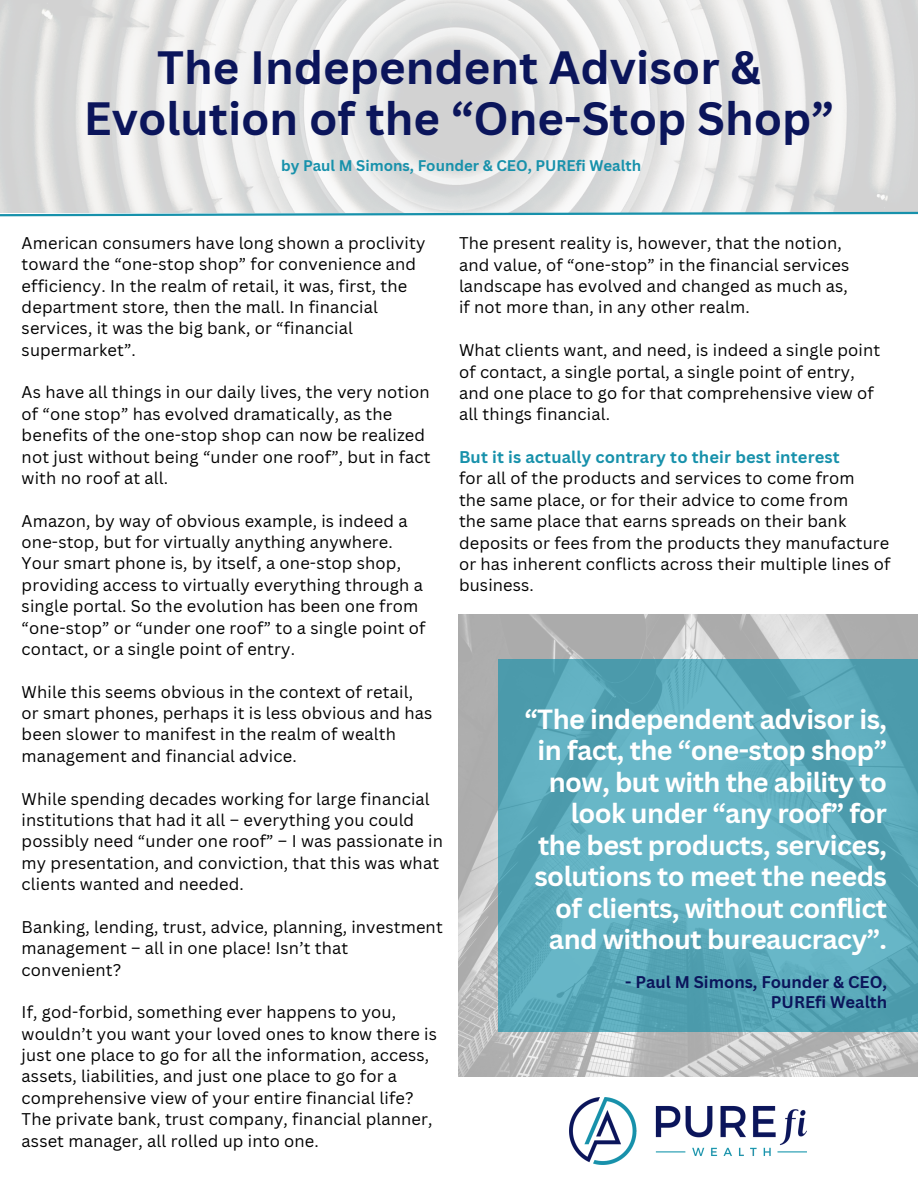
<style>
.page{position:relative;width:918px;height:1188px;background:#fff}
.page>*{position:absolute;margin:0;border:0;box-sizing:border-box;transform-origin:0 0}
.t1{font:700 45.45px/50.7px "Canva Sans";color:#0b155b;text-align:center}
.t2{font:700 27px/31.5px "Canva Sans";letter-spacing:-.02em;color:#fff;text-align:right}
.t3{font:16.5px/21.3px "Canva Sans";letter-spacing:.01em;color:#000}
.t4{font:700 16.5px "Canva Sans";letter-spacing:.01em;color:#1791ab}
.t5{font:700 16.5px/19.2px "Canva Sans";color:#0b155b;text-align:right}
.t6{font:700 15px "Canva Sans";color:#1791ab}
</style>
<div class="page">
<img style="left:0;top:0;width:918px;height:211px">
<svg style="left:0;top:211px;width:918px;height:6px"></svg>
<img style="left:459px;top:614px;width:459px;height:462px">
<svg style="left:498px;top:659px;width:420px;height:372px;background:#5cabbc"></svg>
<img style="left:570px;top:1097px;width:237px;height:68px">
<h3 class="t1" style="left:84px;top:41px;width:752px">The Independent Advisor &amp;<br>Evolution of the “One-Stop Shop”</h3>
<p class="t6" style="left:281px;top:154px;width:362px">by Paul M Simons, Founder &amp; CEO, PUREfi Wealth</p>
<p class="t3" style="left:22px;top:232px;width:405px">American consumers have long shown a proclivity toward the “one-stop shop” for convenience and efficiency. In the realm of retail, it was, first, the department store, then the mall. In financial services, it was the big bank, or “financial supermarket”.</p>
<p class="t3" style="left:22px;top:381px;width:411px">As have all things in our daily lives, the very notion of “one stop” has evolved dramatically, as the benefits of the one-stop shop can now be realized not just without being “under one roof”, but in fact with no roof at all.</p>
<p class="t3" style="left:22px;top:510px;width:387px">Amazon, by way of obvious example, is indeed a one-stop, but for virtually anything anywhere.</p>
<p class="t3" style="left:22px;top:552px;width:405px">Your smart phone is, by itself, a one-stop shop, providing access to virtually everything through a single portal. So the evolution has been one from “one-stop” or “under one roof” to a single point of contact, or a single point of entry.</p>
<p class="t3" style="left:22px;top:681px;width:393px">While this seems obvious in the context of retail,</p>
<p class="t3" style="left:22px;top:702px;width:412px">or smart phones, perhaps it is less obvious and has been slower to manifest in the realm of wealth management and financial advice.</p>
<p class="t3" style="left:22px;top:788px;width:423px">While spending decades working for large financial institutions that had it all – everything you could possibly need “under one roof” – I was passionate in my presentation, and conviction, that this was what clients wanted and needed.</p>
<p class="t3" style="left:22px;top:916px;width:423px">Banking, lending, trust, advice, planning, investment management – all in one place! Isn’t that convenient?</p>
<p class="t3" style="left:22px;top:1001px;width:417px">If, god-forbid, something ever happens to you, wouldn’t you want your loved ones to know there is just one place to go for all the information, access, assets, liabilities, and just one place to go for a comprehensive view of your entire financial life?<br>The private bank, trust company, financial planner, asset manager, all rolled up into one.</p>
<p class="t3" style="left:459px;top:232px;width:384px">The present reality is, however, that the notion,</p>
<p class="t3" style="left:459px;top:254px;width:392px">and value, of “one-stop” in the financial services landscape has evolved and changed as much as,</p>
<p class="t3" style="left:459px;top:296px;width:292px">if not more than, in any other realm.</p>
<p class="t3" style="left:459px;top:339px;width:423px">What clients want, and need, is indeed a single point of contact, a single portal, a single point of entry,</p>
<p class="t3" style="left:459px;top:382px;width:416px">and one place to go for that comprehensive view of</p>
<p class="t3" style="left:459px;top:403px;width:153px">all things financial.</p>
<p class="t4" style="left:459px;top:445px;width:382px">But it is actually contrary to their best interest</p>
<p class="t3" style="left:459px;top:467px;width:397px">for all of the products and services to come from</p>
<p class="t3" style="left:459px;top:489px;width:391px">the same place, or for their advice to come from</p>
<p class="t3" style="left:459px;top:510px;width:433px">the same place that earns spreads on their bank deposits or fees from the products they manufacture or has inherent conflicts across their multiple lines of business.</p>
<h1 class="t2" style="left:524px;top:702px;width:364px">“The independent advisor is, in fact, the “one-stop shop” now, but with the ability to look under “any roof” for the best products, services, solutions to meet the needs of clients, without conflict and without bureaucracy”.</h1>
<p class="t5" style="left:625px;top:972px;width:263px">- Paul M Simons, Founder &amp; CEO,<br>PUREfi Wealth</p>
</div>
